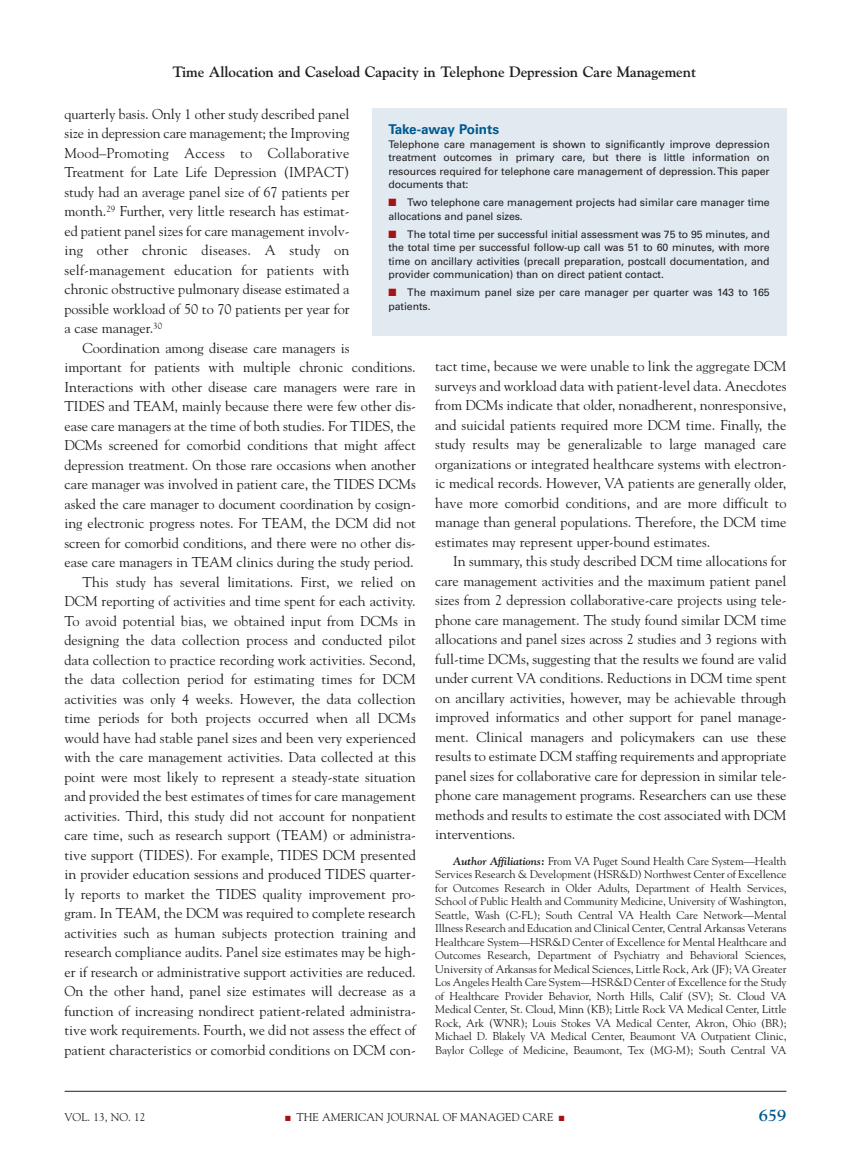
<style>
.page{position:relative;width:851px;height:1161px;background:#fff}
.page>*{position:absolute;margin:0;border:0;box-sizing:border-box;transform-origin:0 0}
.t1{font:700 16.5px "Goudy";color:#00588f}
.t2{font:700 15px "Goudy";letter-spacing:-.005em;color:#231f20}
.t3{font:14.25px/19.5px "Goudy";color:#231f20;text-align:justify}
.t4{font:700 13.5px "Univers";letter-spacing:-.02em;color:#00588f}
.t5{font:11.25px/13.5px "Goudy";letter-spacing:-.01em;color:#231f20;text-align:justify}
.t6{font:10.5px/13.5px "Univers";letter-spacing:-.005em;color:#231f20;text-align:justify}
.s1{color:#a61216}
.s2{font-weight:700;font-style:italic}
</style>
<div class="page">
<hr style="left:65px;top:1091px;width:721px;height:1px;background:#231f20">
<div style="left:372px;top:108px;width:414px;height:227px;background:#e0eaf0"></div>
<p class="t2" style="left:172px;top:63px;width:525px">Time Allocation and Caseload Capacity in Telephone Depression Care Management</p>
<p class="t3" style="left:64px;top:104px;width:286px">quarterly basis. Only 1 other study described panel size in depression care management; the Improving Mood–Promoting Access to Collaborative Treatment for Late Life Depression (IMPACT) study had an average panel size of 67 patients per month.<sup>29</sup> Further, very little research has estimat&shy;ed patient panel sizes for care management involv&shy;ing other chronic diseases. A study on self-management education for patients with chronic obstructive pulmonary disease estimated a possible workload of 50 to 70 patients per year for a case manager.<sup>30</sup></p>
<p class="t3" style="left:82px;top:338px;width:268px">Coordination among disease care managers is</p>
<p class="t3" style="left:64px;top:357px;width:353px">important for patients with multiple chronic conditions.</p>
<p class="t3" style="left:64px;top:377px;width:353px">Interactions with other disease care managers were rare in</p>
<p class="t3" style="left:64px;top:396px;width:353px">TIDES and TEAM, mainly because there were few other dis-</p>
<p class="t3" style="left:64px;top:416px;width:353px">ease care managers at the time of both studies. For TIDES, the</p>
<p class="t3" style="left:64px;top:435px;width:353px">DCMs screened for comorbid conditions that might affect</p>
<p class="t3" style="left:64px;top:455px;width:353px">depression treatment. On those rare occasions when another</p>
<p class="t3" style="left:64px;top:474px;width:353px">care manager was involved in patient care, the TIDES DCMs</p>
<p class="t3" style="left:64px;top:494px;width:353px">asked the care manager to document coordination by cosign-</p>
<p class="t3" style="left:64px;top:513px;width:353px">ing electronic progress notes. For TEAM, the DCM did not</p>
<p class="t3" style="left:64px;top:533px;width:353px">screen for comorbid conditions, and there were no other dis-</p>
<p class="t3" style="left:64px;top:552px;width:351px">ease care managers in TEAM clinics during the study period.</p>
<p class="t3" style="left:82px;top:572px;width:335px">This study has several limitations. First, we relied on</p>
<p class="t3" style="left:64px;top:591px;width:353px">DCM reporting of activities and time spent for each activity.</p>
<p class="t3" style="left:64px;top:611px;width:353px">To avoid potential bias, we obtained input from DCMs in</p>
<p class="t3" style="left:64px;top:630px;width:353px">designing the data collection process and conducted pilot</p>
<p class="t3" style="left:64px;top:650px;width:353px">data collection to practice recording work activities. Second,</p>
<p class="t3" style="left:64px;top:669px;width:353px">the data collection period for estimating times for DCM</p>
<p class="t3" style="left:64px;top:689px;width:353px">activities was only 4 weeks. However, the data collection</p>
<p class="t3" style="left:64px;top:708px;width:353px">time periods for both projects occurred when all DCMs</p>
<p class="t3" style="left:64px;top:728px;width:353px">would have had stable panel sizes and been very experienced</p>
<p class="t3" style="left:64px;top:747px;width:353px">with the care management activities. Data collected at this</p>
<p class="t3" style="left:64px;top:767px;width:353px">point were most likely to represent a steady-state situation</p>
<p class="t3" style="left:64px;top:786px;width:353px">and provided the best estimates of times for care management</p>
<p class="t3" style="left:64px;top:806px;width:353px">activities. Third, this study did not account for nonpatient</p>
<p class="t3" style="left:64px;top:825px;width:353px">care time, such as research support (TEAM) or administra-</p>
<p class="t3" style="left:64px;top:845px;width:353px">tive support (TIDES). For example, TIDES DCM presented</p>
<p class="t3" style="left:64px;top:864px;width:353px">in provider education sessions and produced TIDES quarter-</p>
<p class="t3" style="left:64px;top:884px;width:353px">ly reports to market the TIDES quality improvement pro-</p>
<p class="t3" style="left:64px;top:903px;width:353px">gram. In TEAM, the DCM was required to complete research</p>
<p class="t3" style="left:64px;top:923px;width:353px">activities such as human subjects protection training and</p>
<p class="t3" style="left:64px;top:942px;width:353px">research compliance audits. Panel size estimates may be high-</p>
<p class="t3" style="left:64px;top:962px;width:353px">er if research or administrative support activities are reduced.</p>
<p class="t3" style="left:64px;top:981px;width:353px">On the other hand, panel size estimates will decrease as a</p>
<p class="t3" style="left:64px;top:1001px;width:353px">function of increasing nondirect patient-related administra-</p>
<p class="t3" style="left:64px;top:1020px;width:353px">tive work requirements. Fourth, we did not assess the effect of</p>
<p class="t3" style="left:64px;top:1040px;width:353px">patient characteristics or comorbid conditions on DCM con-</p>
<p class="t4" style="left:388px;top:125px;width:112px">Take-away Points</p>
<p class="t6" style="left:388px;top:138px;width:383px">Telephone care management is shown to significantly improve depression treatment outcomes in primary care, but there is little information on resources required for telephone care management of depression. This paper documents that:</p>
<p class="t6" style="left:388px;top:197px;width:383px"><span class="s1">■</span> Two telephone care management projects had similar care manager time allocations and panel sizes.</p>
<p class="t6" style="left:388px;top:228px;width:383px"><span class="s1">■</span> The total time per successful initial assessment was 75 to 95 minutes, and the total time per successful follow-up call was 51 to 60 minutes, with more time on ancillary activities (precall preparation, postcall documentation, and provider communication) than on direct patient contact.</p>
<p class="t6" style="left:388px;top:287px;width:383px"><span class="s1">■</span> The maximum panel size per care manager per quarter was 143 to 165 patients.</p>
<p class="t3" style="left:435px;top:357px;width:353px">tact time, because we were unable to link the aggregate DCM surveys and workload data with patient-level data. Anecdotes from DCMs indicate that older, nonadherent, nonresponsive, and suicidal patients required more DCM time. Finally, the study results may be generalizable to large managed care organizations or integrated healthcare systems with electron&shy;ic medical records. However, VA patients are generally older, have more comorbid conditions, and are more difficult to manage than general populations. Therefore, the DCM time estimates may represent upper-bound estimates.</p>
<p class="t3" style="left:435px;top:552px;width:353px;text-indent:18px">In summary, this study described DCM time allocations for care management activities and the maximum patient panel sizes from 2 depression collaborative-care projects using tele&shy;phone care management. The study found similar DCM time allocations and panel sizes across 2 studies and 3 regions with full-time DCMs, suggesting that the results we found are valid under current VA conditions. Reductions in DCM time spent on ancillary activities, however, may be achievable through improved informatics and other support for panel manage&shy;ment. Clinical managers and policymakers can use these results to estimate DCM staffing requirements and appropriate panel sizes for collaborative care for depression in similar tele&shy;phone care management programs. Researchers can use these methods and results to estimate the cost associated with DCM interventions.</p>
<p class="t5" style="left:435px;top:854px;width:353px;text-indent:18px"><span class="s2">Author Affiliations:</span> From VA Puget Sound Health Care System—Health Services Research &amp; Development (HSR&amp;D) Northwest Center of Excellence for Outcomes Research in Older Adults, Department of Health Services, School of Public Health and Community Medicine, University of Washington, Seattle, Wash (C-FL); South Central VA Health Care Network—Mental Illness Research and Education and Clinical Center, Central Arkansas Veterans Healthcare System—HSR&amp;D Center of Excellence for Mental Healthcare and Outcomes Research, Department of Psychiatry and Behavioral Sciences, University of Arkansas for Medical Sciences, Little Rock, Ark (JF); VA Greater Los Angeles Health Care System—HSR&amp;D Center of Excellence for the Study of Healthcare Provider Behavior, North Hills, Calif (SV); St. Cloud VA Medical Center, St. Cloud, Minn (KB); Little Rock VA Medical Center, Little Rock, Ark (WNR); Louis Stokes VA Medical Center, Akron, Ohio (BR); Michael D. Blakely VA Medical Center, Beaumont VA Outpatient Clinic, Baylor College of Medicine, Beaumont, Tex (MG-M); South Central VA</p>
<p class="t5" style="left:65px;top:1110px;width:82px">VOL. 13, NO. 12</p>
<p class="t5" style="left:285px;top:1110px;width:281px"><span class="s1">■</span> THE AMERICAN JOURNAL OF MANAGED CARE <span class="s1">■</span></p>
<p class="t1" style="left:759px;top:1105px;width:29px">659</p>
</div>
